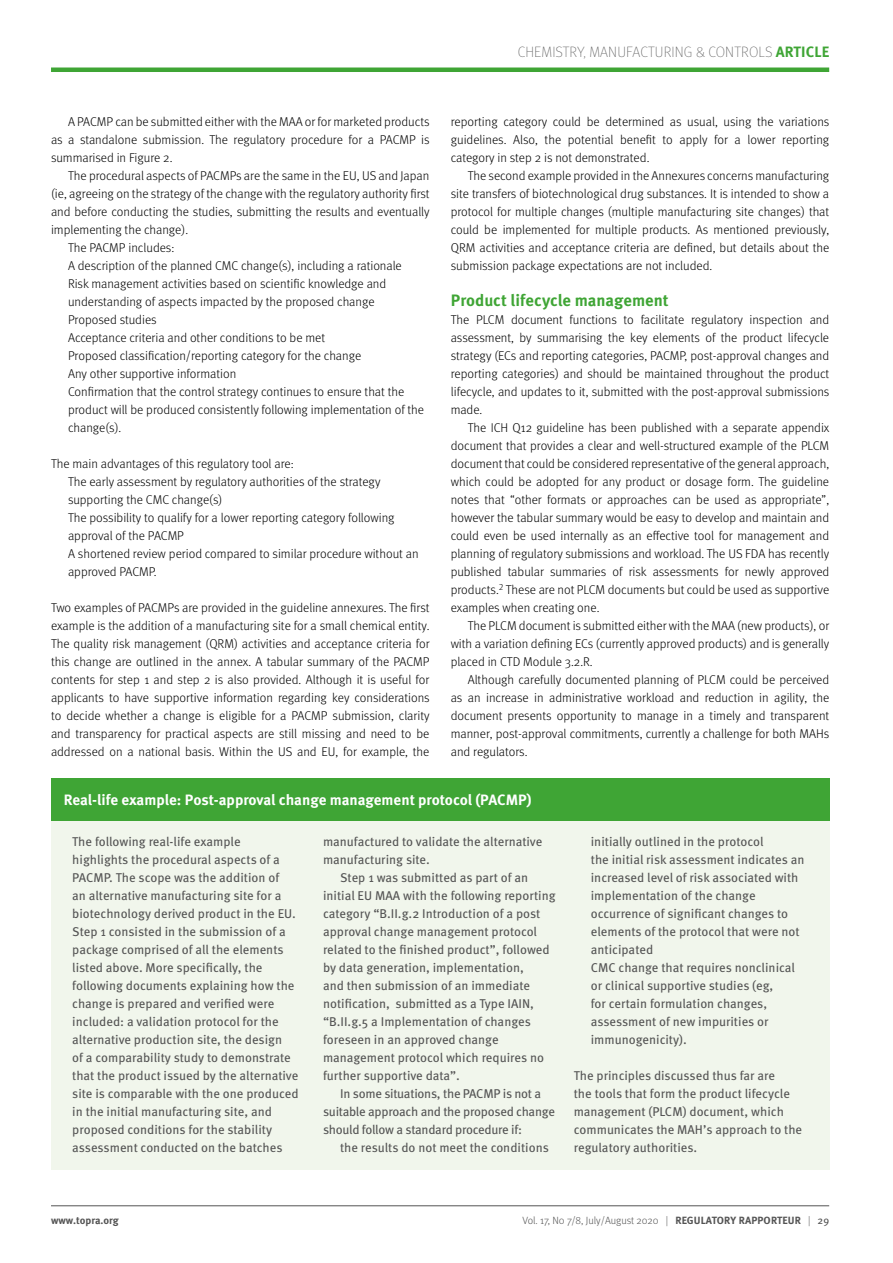
<style>
.page{position:relative;width:893px;height:1263px;background:#fff}
.page>*{position:absolute;margin:0;border:0;box-sizing:border-box;transform-origin:0 0}
.t1{font:700 16.5px "Meta OT";color:#3fa535}
.t2{font:700 15px "Meta OT";letter-spacing:-.005em;color:#fff}
.t3{font:100 15px "Meta OT";letter-spacing:.01em;color:#545454}
.t4{font:300 12.75px/18px "Meta OT";color:#000;text-align:justify}
.t5{font:12.75px/18px "Meta OT";color:#545454}
.t6{font:12.75px/18px "Meta OT";letter-spacing:-.02em;color:#545454}
.t7{font:300 10.5px "Meta OT";color:#545454}
.t8{font:700 10.5px "Meta OT";color:#545454}
.s1{font-weight:700;color:#3fa535}
.s2{font-weight:700}
.s3{font-weight:400}
</style>
<div class="page">
<hr style="left:51px;top:1205px;width:778px;height:1px;background:#545454">
<hr style="left:51px;top:68px;width:778px;height:4px;background:#3fa535">
<div style="left:51px;top:806px;width:778px;height:364px;background:#f1f6ec"></div>
<div style="left:51px;top:778px;width:778px;height:43px;background:#3fa535"></div>
<p class="t3" style="left:518px;top:43px;width:313px">CHEMISTRY, MANUFACTURING &amp; CONTROLS <span class="s1">ARTICLE</span></p>
<p class="t4" style="left:51px;top:113px;width:380px;text-indent:17px">A PACMP can be submitted either with the MAA or for marketed products as a standalone submission. The regulatory procedure for a PACMP is summarised in Figure 2.</p>
<p class="t4" style="left:68px;top:167px;width:363px">The procedural aspects of PACMPs are the same in the EU, US and Japan</p>
<p class="t4" style="left:51px;top:185px;width:380px">(ie, agreeing on the strategy of the change with the regulatory authority first</p>
<p class="t4" style="left:51px;top:203px;width:380px">and before conducting the studies, submitting the results and eventually</p>
<p class="t4" style="left:51px;top:221px;width:139px">implementing the change).</p>
<p class="t4" style="left:68px;top:239px;width:108px">The PACMP includes:</p>
<p class="t4" style="left:68px;top:257px;width:335px">A description of the planned CMC change(s), including a rationale</p>
<p class="t4" style="left:68px;top:275px;width:320px">Risk management activities based on scientific knowledge and</p>
<p class="t4" style="left:68px;top:293px;width:308px">understanding of aspects impacted by the proposed change</p>
<p class="t4" style="left:68px;top:311px;width:90px">Proposed studies</p>
<p class="t4" style="left:68px;top:329px;width:259px">Acceptance criteria and other conditions to be met</p>
<p class="t4" style="left:68px;top:347px;width:295px">Proposed classification/reporting category for the change</p>
<p class="t4" style="left:68px;top:365px;width:170px">Any other supportive information</p>
<p class="t4" style="left:68px;top:383px;width:338px">Confirmation that the control strategy continues to ensure that the</p>
<p class="t4" style="left:68px;top:401px;width:358px">product will be produced consistently following implementation of the</p>
<p class="t4" style="left:68px;top:419px;width:55px">change(s).</p>
<p class="t4" style="left:68px;top:455px;width:352px;text-align:left;text-indent:-17px">The main advantages of this regulatory tool are:<br>The early assessment by regulatory authorities of the strategy supporting the CMC change(s)<br>The possibility to qualify for a lower reporting category following approval of the PACMP<br>A shortened review period compared to similar procedure without an approved PACMP.</p>
<p class="t4" style="left:51px;top:599px;width:380px">Two examples of PACMPs are provided in the guideline annexures. The first example is the addition of a manufacturing site for a small chemical entity.<br>The quality risk management (QRM) activities and acceptance criteria for this change are outlined in the annex. A tabular summary of the PACMP contents for step 1 and step 2 is also provided. Although it is useful for applicants to have supportive information regarding key considerations to decide whether a change is eligible for a PACMP submission, clarity and transparency for practical aspects are still missing and need to be addressed on a national basis. Within the US and EU, for example, the</p>
<p class="t4" style="left:451px;top:113px;width:380px">reporting category could be determined as usual, using the variations guidelines. Also, the potential benefit to apply for a lower reporting category in step 2 is not demonstrated.</p>
<p class="t4" style="left:451px;top:167px;width:380px;text-indent:17px">The second example provided in the Annexures concerns manufacturing site transfers of biotechnological drug substances. It is intended to show a protocol for multiple changes (multiple manufacturing site changes) that could be implemented for multiple products. As mentioned previously, QRM activities and acceptance criteria are defined, but details about the submission package expectations are not included.</p>
<p class="t1" style="left:451px;top:290px;width:219px">Product lifecycle management</p>
<p class="t4" style="left:451px;top:311px;width:380px">The PLCM document functions to facilitate regulatory inspection and assessment, by summarising the key elements of the product lifecycle strategy (ECs and reporting categories, PACMP, post-approval changes and reporting categories) and should be maintained throughout the product lifecycle, and updates to it, submitted with the post-approval submissions made.</p>
<p class="t4" style="left:451px;top:419px;width:380px;text-indent:17px">The ICH Q12 guideline has been published with a separate appendix document that provides a clear and well-structured example of the PLCM document that could be considered representative of the general approach, which could be adopted for any product or dosage form. The guideline notes that “other formats or approaches can be used as appropriate”, however the tabular summary would be easy to develop and maintain and could even be used internally as an effective tool for management and planning of regulatory submissions and workload. The US FDA has recently published tabular summaries of risk assessments for newly approved products.<sup>2</sup> These are not PLCM documents but could be used as supportive examples when creating one.</p>
<p class="t4" style="left:451px;top:617px;width:380px;text-indent:17px">The PLCM document is submitted either with the MAA (new products), or with a variation defining ECs (currently approved products) and is generally placed in CTD Module 3.2.R.</p>
<p class="t4" style="left:451px;top:671px;width:380px;text-indent:17px">Although carefully documented planning of PLCM could be perceived as an increase in administrative workload and reduction in agility, the document presents opportunity to manage in a timely and transparent manner, post-approval commitments, currently a challenge for both MAHs and regulators.</p>
<p class="t2" style="left:64px;top:790px;width:469px">Real-life example: Post-approval change management protocol (PACMP)</p>
<p class="t5" style="left:72px;top:833px;width:228px">The following real-life example highlights the procedural aspects of a PACMP. The scope was the addition of<br>an alternative manufacturing site for a biotechnology derived product in the EU.<br>Step 1 consisted in the submission of a package comprised of all the elements listed above. More specifically, the following documents explaining how the change is prepared and verified were included: a validation protocol for the alternative production site, the design<br>of a comparability study to demonstrate that the product issued by the alternative site is comparable with the one produced in the initial manufacturing site, and proposed conditions for the stability assessment conducted on the batches</p>
<p class="t5" style="left:323px;top:833px;width:221px">manufactured to validate the alternative manufacturing site.</p>
<p class="t5" style="left:591px;top:833px;width:215px">initially outlined in the protocol<br>the initial risk assessment indicates an increased level of risk associated with implementation of the change occurrence of significant changes to elements of the protocol that were not anticipated<br>CMC change that requires nonclinical or clinical supportive studies (eg,<br>for certain formulation changes, assessment of new impurities or immunogenicity).</p>
<p class="t5" style="left:574px;top:1067px;width:230px">The principles discussed thus far are<br>the tools that form the product lifecycle management (PLCM) document, which communicates the MAH’s approach to the regulatory authorities.</p>
<p class="t5" style="left:323px;top:869px;width:234px;text-indent:17px">Step 1 was submitted as part of an initial EU MAA with the following reporting category “B.II.g.2 Introduction of a post approval change management protocol related to the finished product”, followed by data generation, implementation,<br>and then submission of an immediate notification, submitted as a Type IAIN, “B.II.g.5 a Implementation of changes foreseen in an approved change management protocol which requires no further supportive data”.</p>
<p class="t6" style="left:323px;top:1085px;width:233px;text-indent:17px">In some situations, the PACMP is not a suitable approach and the proposed change should follow a standard procedure if:</p>
<p class="t5" style="left:340px;top:1139px;width:210px">the results do not meet the conditions</p>
<p class="t8" style="left:51px;top:1213px;width:69px">www.topra.org</p>
<p class="t7" style="left:522px;top:1214px;width:308px">Vol. 17, N0 7/8, July/August 2020 | <span class="s2">REGULATORY RAPPORTEUR</span> | <span class="s3">29</span></p>
</div>
